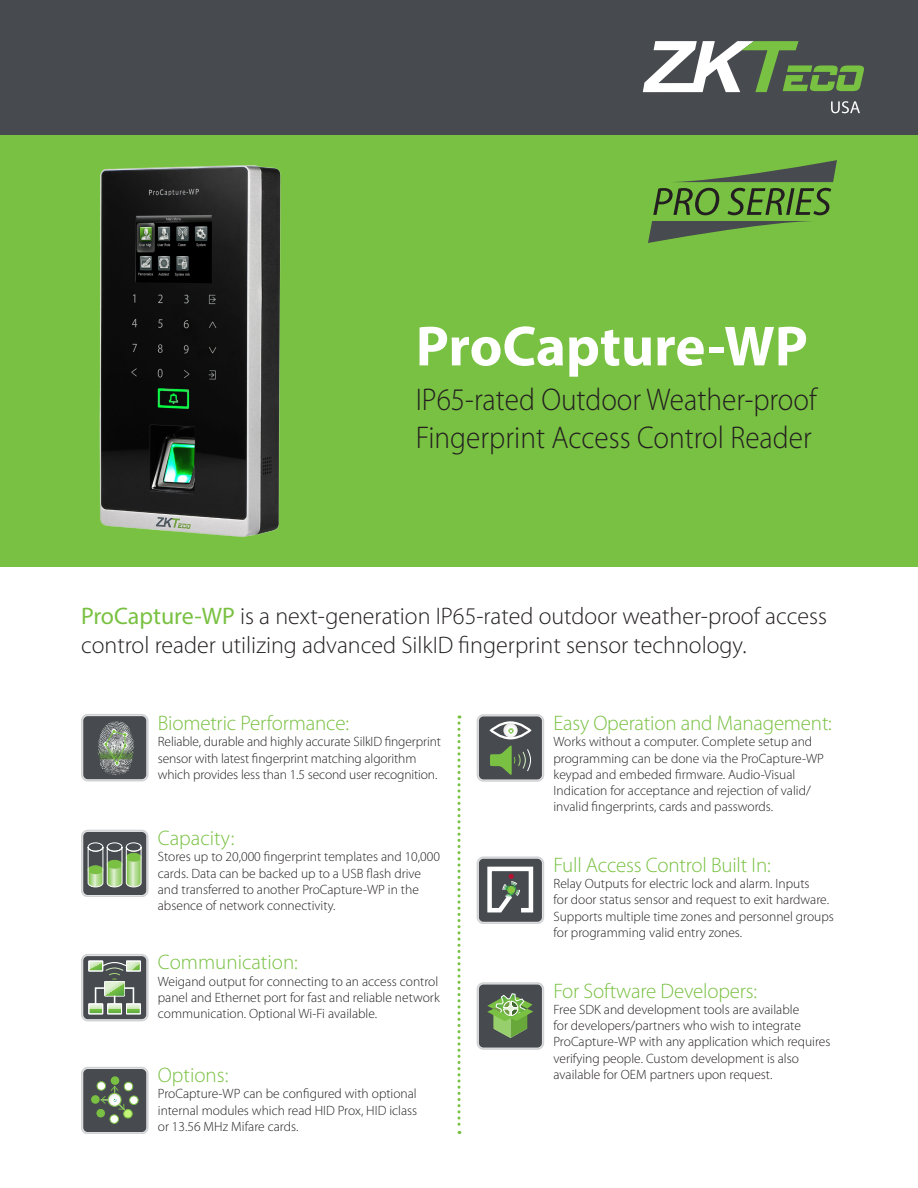
<style>
.page{position:relative;width:918px;height:1188px;background:#fff}
.page>*{position:absolute;margin:0;border:0;box-sizing:border-box;transform-origin:0 0}
.t1{font:700 57px "Myriad Pro";color:#fff}
.t2{font:300 31.5px/37.8px "Myriad Pro";color:#231f20;scale:.93 1}
.t3{font:300 24px/28.8px "Myriad Pro";color:#231f20}
.Features_Copy{font:300 21px "Myriad Pro";letter-spacing:-.01em;color:#79c142}
.Features_Copy-2{font:300 13.5px/16.2px "Myriad Pro";color:#231f20}
.Features_Headline{font:300 13.5px/16.2px "Myriad Pro";color:#231f20}
.s1{font-weight:400;color:#79c142}
</style>
<div class="page">
<div style="left:0;top:135px;width:918px;height:432px;background:#79c142"></div>
<img style="left:99px;top:165px;width:182px;height:372px">
<svg style="left:458px;top:716px;width:2px;height:418px"></svg>
<svg style="left:653px;top:188px;width:178px;height:27px"></svg>
<svg style="left:648px;top:221px;width:163px;height:22px"></svg>
<svg style="left:676px;top:160px;width:161px;height:22px"></svg>
<div style="left:81px;top:830px;width:67px;height:67px;border:5px solid #d0d2d3;border-radius:5px"></div>
<div style="left:82px;top:831px;width:65px;height:65px;border:2px solid #e6e7e8;border-radius:5px"></div>
<div style="left:83px;top:832px;width:63px;height:63px;background:#474b4f;border-radius:5px"></div>
<div style="left:88px;top:843px;width:15px;height:8px;border:1px solid #fff;border-radius:50%"></div>
<div style="left:107px;top:843px;width:15px;height:8px;border:1px solid #fff;border-radius:50%"></div>
<div style="left:126px;top:843px;width:15px;height:8px;border:1px solid #fff;border-radius:50%"></div>
<svg style="left:88px;top:846px;width:54px;height:41px"></svg>
<div style="left:81px;top:1067px;width:67px;height:67px;border:5px solid #d0d2d3;border-radius:5px"></div>
<div style="left:82px;top:1068px;width:65px;height:65px;border:2px solid #e6e7e8;border-radius:5px"></div>
<div style="left:83px;top:1069px;width:63px;height:63px;background:#474b4f;border-radius:5px"></div>
<div style="left:111px;top:1076px;width:8px;height:9px;background:#7ac143;border-radius:50%"></div>
<div style="left:110px;top:1115px;width:9px;height:8px;background:#fff;border-radius:50%"></div>
<div style="left:110px;top:1115px;width:9px;height:9px;border:1px solid #7ac143;border-radius:50%"></div>
<div style="left:91px;top:1095px;width:9px;height:9px;background:#7ac143;border-radius:50%"></div>
<div style="left:130px;top:1096px;width:8px;height:9px;background:#fff;border-radius:50%"></div>
<div style="left:129px;top:1096px;width:9px;height:9px;border:1px solid #7ac143;border-radius:50%"></div>
<svg style="left:96px;top:1080px;width:38px;height:39px"></svg>
<div style="left:81px;top:714px;width:67px;height:67px;border:5px solid #d0d2d3;border-radius:5px"></div>
<div style="left:82px;top:715px;width:65px;height:65px;border:2px solid #e6e7e8;border-radius:5px"></div>
<div style="left:83px;top:716px;width:63px;height:63px;background:#474b4f;border-radius:5px"></div>
<svg style="left:97px;top:721px;width:38px;height:54px"></svg>
<div style="left:81px;top:954px;width:67px;height:67px;border:5px solid #d0d2d3;border-radius:5px"></div>
<div style="left:82px;top:955px;width:65px;height:65px;border:2px solid #e6e7e8;border-radius:5px"></div>
<div style="left:83px;top:956px;width:63px;height:63px;background:#474b4f;border-radius:5px"></div>
<div style="left:126px;top:1004px;width:15px;height:10px;border:1px solid #fff"></div>
<div style="left:126px;top:961px;width:15px;height:10px;border:1px solid #fff"></div>
<svg style="left:89px;top:961px;width:51px;height:53px"></svg>
<div style="left:477px;top:982px;width:67px;height:68px;border:5px solid #d0d2d3;border-radius:5px"></div>
<div style="left:478px;top:984px;width:65px;height:64px;border:2px solid #e6e7e8;border-radius:5px"></div>
<div style="left:479px;top:985px;width:63px;height:63px;background:#474b4f;border-radius:5px"></div>
<svg style="left:487px;top:993px;width:46px;height:45px"></svg>
<div style="left:477px;top:714px;width:67px;height:67px;border:5px solid #d0d2d3;border-radius:5px"></div>
<div style="left:478px;top:716px;width:65px;height:64px;border:2px solid #e6e7e8;border-radius:5px"></div>
<div style="left:479px;top:716px;width:63px;height:63px;background:#474b4f;border-radius:5px"></div>
<svg style="left:503px;top:723px;width:15px;height:15px"></svg>
<svg style="left:490px;top:745px;width:41px;height:30px"></svg>
<div style="left:490px;top:721px;width:41px;height:18px;border:2px solid #fff;border-radius:50%"></div>
<div style="left:477px;top:856px;width:67px;height:68px;border:5px solid #d0d2d3;border-radius:5px"></div>
<div style="left:478px;top:858px;width:65px;height:65px;border:2px solid #e6e7e8;border-radius:5px"></div>
<div style="left:479px;top:859px;width:63px;height:63px;background:#474b4f;border-radius:5px"></div>
<svg style="left:487px;top:866px;width:47px;height:47px"></svg>
<div style="left:507px;top:886px;width:8px;height:8px;border:1px solid #7ac943;border-radius:50%"></div>
<div style="left:503px;top:881px;width:17px;height:17px;border:1px dashed #fff;border-radius:50%"></div>
<div style="left:504px;top:883px;width:14px;height:14px;border:1px dashed #b9e5c3;border-radius:50%"></div>
<div style="left:505px;top:884px;width:12px;height:12px;border:1px dashed #73cc86;border-radius:50%"></div>
<div style="left:506px;top:885px;width:10px;height:10px;border:1px dashed #2db24a;border-radius:50%"></div>
<div style="left:508px;top:873px;width:6px;height:7px;background:#b51132;border-radius:50%"></div>
<div style="left:507px;top:872px;width:8px;height:8px;border:1px solid #474b4f;border-radius:50%"></div>
<div style="left:0;top:0;width:918px;height:135px;background:#474a4e"></div>
<svg style="left:643px;top:41px;width:221px;height:51px"></svg>
<svg style="left:831px;top:101px;width:29px;height:12px"></svg>
<p class="t1" style="left:416px;top:309px;width:394px">ProCapture-WP</p>
<p class="t2" style="left:416px;top:380px;width:433px">IP65-rated Outdoor Weather-proof<br>Fingerprint Access Control Reader</p>
<p class="t3" style="left:81px;top:601px;width:748px"><span class="s1">ProCapture-WP</span> is a next-generation IP65-rated outdoor weather-proof access control reader utilizing advanced SilkID fingerprint sensor technology.</p>
<p class="Features_Copy" style="left:158px;top:711px;width:193px">Biometric Performance:</p>
<p class="Features_Copy-2" style="left:158px;top:734px;width:285px">Reliable, durable and highly accurate SilkID fingerprint sensor with latest fingerprint matching algorithm which provides less than 1.5 second user recognition.</p>
<p class="Features_Copy" style="left:158px;top:826px;width:78px">Capacity:</p>
<p class="Features_Copy-2" style="left:158px;top:849px;width:284px">Stores up to 20,000 fingerprint templates and 10,000 cards. Data can be backed up to a USB flash drive and transferred to another ProCapture-WP in the absence of network connectivity.</p>
<p class="Features_Copy" style="left:554px;top:711px;width:280px">Easy Operation and Management:</p>
<p class="Features_Headline" style="left:554px;top:734px;width:272px">Works without a computer. Complete setup and programming can be done via the ProCapture-WP keypad and embeded firmware. Audio-Visual Indication for acceptance and rejection of valid/ invalid fingerprints, cards and passwords.</p>
<p class="Features_Copy" style="left:554px;top:852px;width:219px">Full Access Control Built In:</p>
<p class="Features_Copy-2" style="left:554px;top:875px;width:282px">Relay Outputs for electric lock and alarm. Inputs<br>for door status sensor and request to exit hardware.<br>Supports multiple time zones and personnel groups for programming valid entry zones.</p>
<p class="Features_Copy" style="left:158px;top:950px;width:142px">Communication:</p>
<p class="Features_Copy-2" style="left:158px;top:973px;width:283px;text-align:justify">Weigand output for connecting to an access control panel and Ethernet port for fast and reliable network communication. Optional Wi-Fi available.</p>
<p class="Features_Copy" style="left:554px;top:978px;width:205px">For Software Developers:</p>
<p class="Features_Copy-2" style="left:554px;top:1001px;width:278px">Free SDK and development tools are available<br>for developers/partners who wish to integrate ProCapture-WP with any application which requires verifying people. Custom development is also available for OEM partners upon request.</p>
<p class="Features_Copy" style="left:158px;top:1063px;width:72px">Options:</p>
<p class="Features_Copy-2" style="left:158px;top:1086px;width:261px;text-align:justify">ProCapture-WP can be configured with optional internal modules which read HID Prox, HID iclass or 13.56 MHz Mifare cards.</p>
</div>
